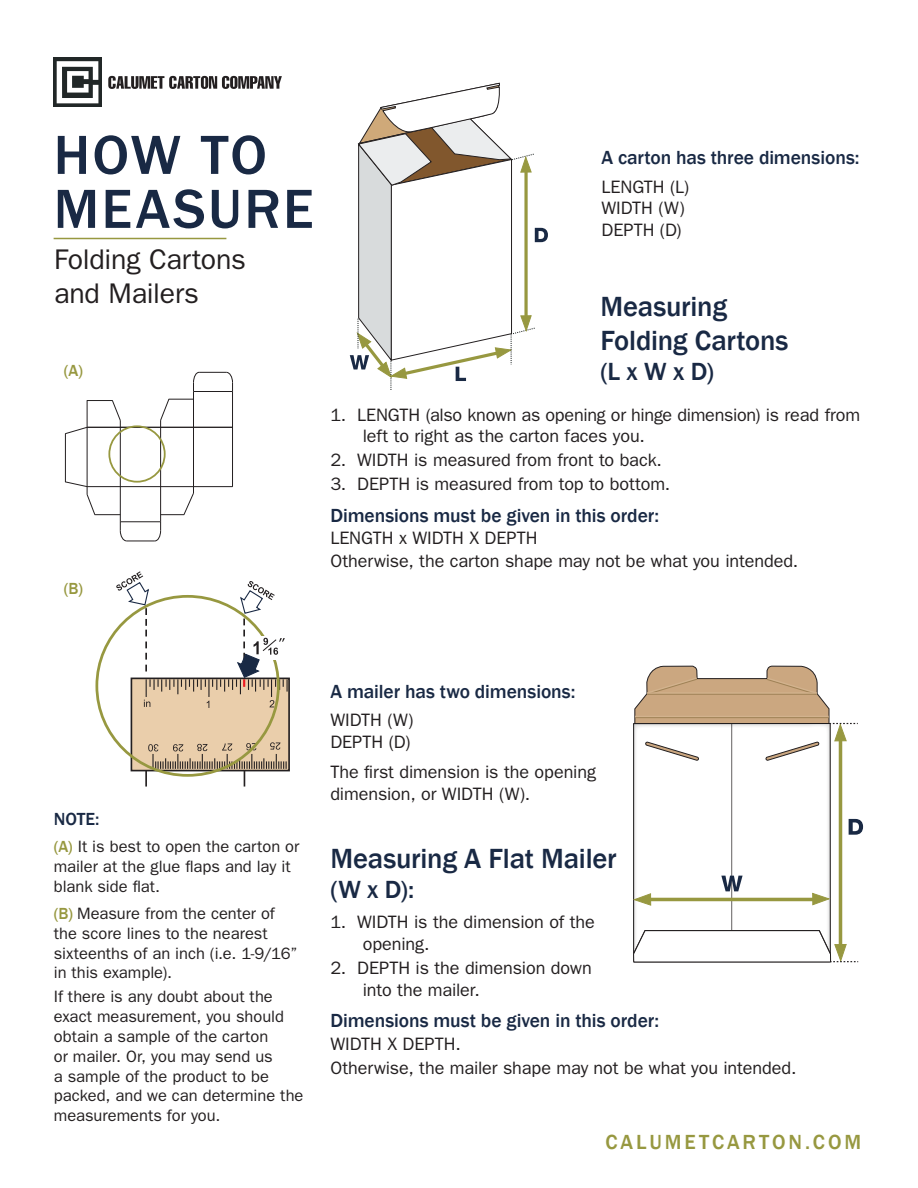
<style>
.page{position:relative;width:918px;height:1188px;background:#fff}
.page>*{position:absolute;margin:0;border:0;box-sizing:border-box;transform-origin:0 0}
.t1{font:500 57px/54px "Franklin Gothic";letter-spacing:.04em;color:#192944}
.t2{font:500 28.5px/34.2px "Franklin Gothic";letter-spacing:-.005em;color:#192944}
.t3{font:28.5px/34.2px "Franklin Gothic";letter-spacing:-.005em;color:#231f20}
.t4{font:500 25.5px "Franklin Gothic";color:#192944}
.t5{font:500 21px "Franklin Gothic";letter-spacing:.14em;color:#979840}
.t6{font:500 19.5px "Franklin Gothic";letter-spacing:-.005em;color:#192944}
.t7{font:18px/21.6px "Franklin Gothic";letter-spacing:-.005em;color:#231f20}
.t8{font:500 18px "Franklin Gothic";color:#192944}
.t9{font:16.5px/19.8px "Franklin Gothic";color:#231f20}
.t10{font:500 16.5px "Franklin Gothic";color:#979840}
.s1{font-weight:500;color:#979840}
</style>
<div class="page">
<hr style="left:54px;top:238px;width:172px;height:1px;background:#979840">
<svg style="left:108px;top:76px;width:174px;height:13px"></svg>
<img style="left:53px;top:57px;width:49px;height:1px">
<div style="left:53px;top:58px;width:49px;height:49px;background:linear-gradient(to right,#212727,#212727)"></div>
<svg style="left:57px;top:61px;width:41px;height:42px"></svg>
<svg style="left:633px;top:723px;width:198px;height:207px"></svg>
<hr style="left:731px;top:723px;width:1px;height:208px;background:#231f20">
<hr style="left:839px;top:739px;width:3px;height:208px;background:#979840">
<svg style="left:812px;top:893px;width:19px;height:12px"></svg>
<svg style="left:633px;top:893px;width:18px;height:13px"></svg>
<hr style="left:647px;top:898px;width:170px;height:3px;background:#979840">
<svg style="left:634px;top:665px;width:224px;height:98px"></svg>
<svg style="left:633px;top:930px;width:225px;height:33px"></svg>
<svg style="left:721px;top:876px;width:22px;height:15px"></svg>
<svg style="left:849px;top:819px;width:14px;height:16px"></svg>
<svg style="left:350px;top:83px;width:198px;height:307px"></svg>
<hr style="left:87px;top:400px;width:1px;height:95px;background:#231f20">
<hr style="left:232px;top:392px;width:1px;height:95px;background:#231f20">
<hr style="left:120px;top:427px;width:1px;height:95px;background:#231f20">
<hr style="left:193px;top:392px;width:1px;height:95px;background:#231f20">
<hr style="left:160px;top:427px;width:1px;height:95px;background:#231f20">
<hr style="left:87px;top:427px;width:146px;height:1px;background:#231f20">
<hr style="left:87px;top:486px;width:146px;height:1px;background:#231f20">
<svg style="left:87px;top:494px;width:33px;height:21px"></svg>
<svg style="left:160px;top:398px;width:33px;height:29px"></svg>
<svg style="left:161px;top:487px;width:33px;height:28px"></svg>
<svg style="left:65px;top:481px;width:23px;height:6px"></svg>
<hr style="left:65px;top:434px;width:1px;height:48px;background:#231f20">
<svg style="left:65px;top:400px;width:56px;height:34px"></svg>
<svg style="left:120px;top:522px;width:41px;height:20px"></svg>
<svg style="left:193px;top:372px;width:40px;height:20px"></svg>
<div style="left:108px;top:425px;width:58px;height:58px;border:2px solid #979840;border-radius:50%"></div>
<div style="left:131px;top:678px;width:158px;height:93px;background:#eaceab"></div>
<div style="left:131px;top:678px;width:159px;height:93px;border:2px solid #231f20"></div>
<svg style="left:116px;top:571px;width:172px;height:137px"></svg>
<svg style="left:145px;top:742px;width:142px;height:45px"></svg>
<h1 class="t1" style="left:54px;top:129px;width:261px">HOW TO<br>MEASURE</h1>
<h2 class="t3" style="left:54px;top:241px;width:194px">Folding Cartons and Mailers</h2>
<p class="t10" style="left:64px;top:361px;width:21px">(A)</p>
<p class="t10" style="left:64px;top:578px;width:21px">(B)</p>
<p class="t6" style="left:602px;top:146px;width:259px">A carton has three dimensions:</p>
<p class="t7" style="left:602px;top:175px;width:89px">LENGTH (L)<br>WIDTH (W)<br>DEPTH (D)</p>
<h2 class="t2" style="left:600px;top:289px;width:190px">Measuring<br>Folding Cartons</h2>
<h3 class="t4" style="left:600px;top:356px;width:115px">(L x W x D)</h3>
<p class="t7" style="left:363px;top:404px;width:499px;text-indent:-32px">1. LENGTH (also known as opening or hinge dimension) is read from left to right as the carton faces you.</p>
<p class="t7" style="left:330px;top:449px;width:333px">2. WIDTH is measured from front to back.</p>
<p class="t7" style="left:330px;top:473px;width:342px">3. DEPTH is measured from top to bottom.</p>
<p class="t6" style="left:330px;top:503px;width:330px">Dimensions must be given in this order:</p>
<p class="t7" style="left:330px;top:527px;width:470px;line-height:22.5px">LENGTH x WIDTH X DEPTH<br>Otherwise, the carton shape may not be what you intended.</p>
<p class="t8" style="left:54px;top:808px;width:47px">NOTE:</p>
<p class="t9" style="left:54px;top:837px;width:247px"><span class="s1">(A)</span> It is best to open the carton or mailer at the glue flaps and lay it blank side flat.</p>
<p class="t9" style="left:54px;top:903px;width:246px"><span class="s1">(B)</span> Measure from the center of the score lines to the nearest sixteenths of an inch (i.e. 1-9/16” in this example).</p>
<p class="t9" style="left:54px;top:987px;width:251px">If there is any doubt about the exact measurement, you should obtain a sample of the carton<br>or mailer. Or, you may send us<br>a sample of the product to be packed, and we can determine the measurements for you.</p>
<p class="t6" style="left:330px;top:679px;width:247px">A mailer has two dimensions:</p>
<p class="t7" style="left:330px;top:709px;width:85px">WIDTH (W)<br>DEPTH (D)</p>
<p class="t7" style="left:330px;top:761px;width:267px">The first dimension is the opening dimension, or WIDTH (W).</p>
<h2 class="t2" style="left:330px;top:842px;width:288px">Measuring A Flat Mailer</h2>
<h3 class="t4" style="left:330px;top:874px;width:85px">(W x D):</h3>
<p class="t7" style="left:363px;top:911px;width:234px;text-indent:-32px">1. WIDTH is the dimension of the opening.</p>
<p class="t7" style="left:363px;top:957px;width:230px;text-indent:-32px">2. DEPTH is the dimension down into the mailer.</p>
<p class="t6" style="left:330px;top:1009px;width:330px">Dimensions must be given in this order:</p>
<p class="t7" style="left:330px;top:1031px;width:468px;line-height:24px">WIDTH X DEPTH.<br>Otherwise, the mailer shape may not be what you intended.</p>
<p class="t5" style="left:606px;top:1129px;width:257px">CALUMETCARTON.COM</p>
</div>
